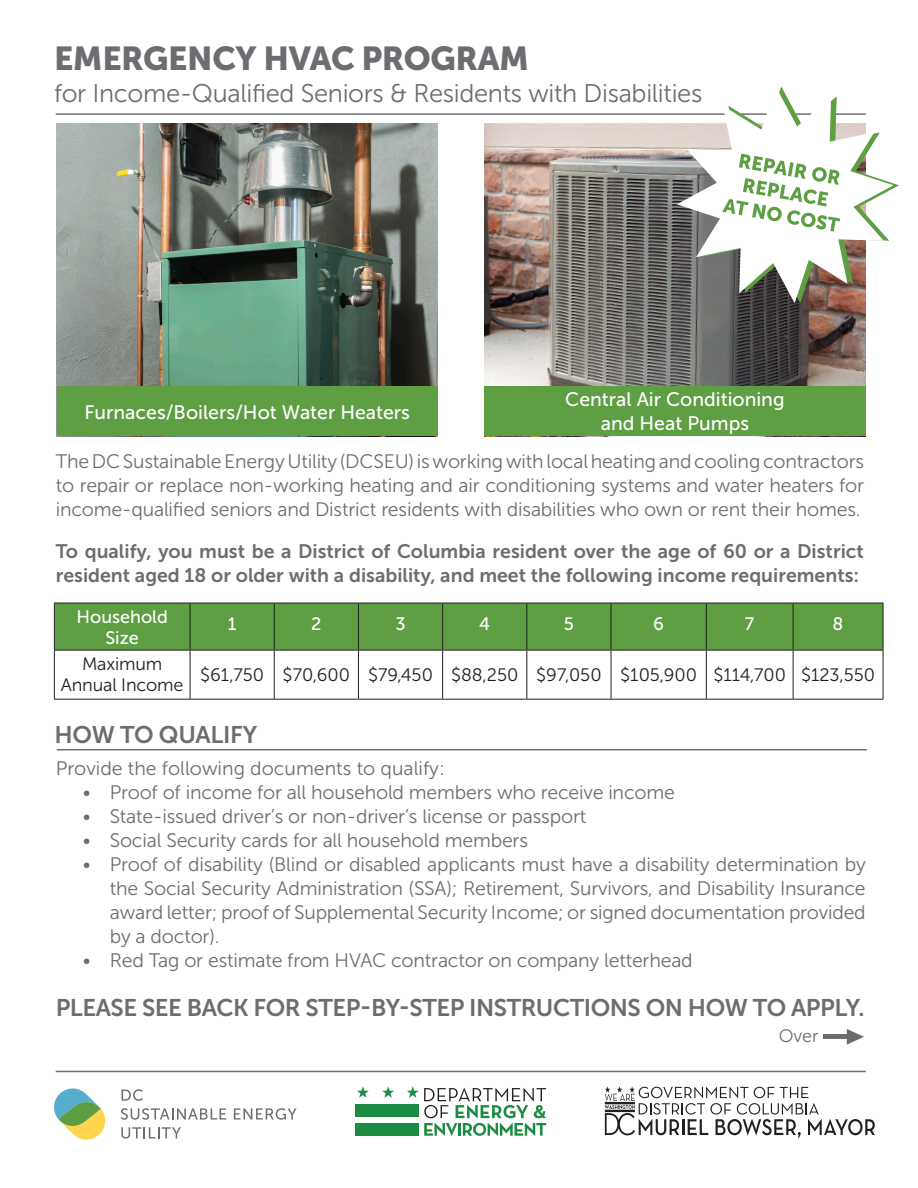
<style>
.page{position:relative;width:918px;height:1188px;background:#fff}
.page>*{position:absolute;margin:0;border:0;box-sizing:border-box;transform-origin:0 0}
.Header_Large_-_green{font:33px "Museo Sans 900";letter-spacing:-.015em;color:#6c6d70}
.Header_Large_-_green-2{font:25.5px "Museo Sans 300";letter-spacing:-.015em;color:#6c6d70}
.Header_Large_-_green-3{font:24px "Museo Sans 700";letter-spacing:-.02em;color:#6c6d70}
.Header_Large_-_green-4{font:19.5px/24px "Museo Sans 300";letter-spacing:-.01em;color:#6c6d70;text-align:justify}
.Header_Large_-_green-5{font:19.5px/24px "Museo Sans 700";color:#6c6d70}
.t1{font:19.5px/23.4px "Museo Sans 500";color:#fff;text-align:center}
.t2{font:18px/21.6px "Museo Sans 300";color:#231f20;text-align:center}
.t3{font:18px/21.6px "Museo Sans 500";color:#fff;text-align:center}
.t4{font:18px "Museo Sans 300";color:#6c6d70}
</style>
<div class="page">
<div style="left:55px;top:604px;width:828px;height:46px;background:#5e9f43"></div>
<hr style="left:54px;top:603px;width:136px;height:1px;background:#231f20">
<hr style="left:54px;top:603px;width:1px;height:47px;background:#231f20">
<hr style="left:190px;top:603px;width:84px;height:1px;background:#231f20">
<hr style="left:190px;top:603px;width:1px;height:47px;background:#231f20">
<hr style="left:274px;top:603px;width:84px;height:1px;background:#231f20">
<hr style="left:274px;top:603px;width:1px;height:47px;background:#231f20">
<hr style="left:358px;top:603px;width:85px;height:1px;background:#231f20">
<hr style="left:358px;top:603px;width:1px;height:47px;background:#231f20">
<hr style="left:443px;top:603px;width:84px;height:1px;background:#231f20">
<hr style="left:442px;top:603px;width:1px;height:47px;background:#231f20">
<hr style="left:527px;top:603px;width:84px;height:1px;background:#231f20">
<hr style="left:526px;top:603px;width:1px;height:47px;background:#231f20">
<hr style="left:611px;top:603px;width:95px;height:1px;background:#231f20">
<hr style="left:611px;top:603px;width:1px;height:47px;background:#231f20">
<hr style="left:706px;top:603px;width:87px;height:1px;background:#231f20">
<hr style="left:706px;top:603px;width:1px;height:47px;background:#231f20">
<hr style="left:793px;top:603px;width:90px;height:1px;background:#231f20">
<hr style="left:793px;top:603px;width:1px;height:47px;background:#231f20">
<hr style="left:883px;top:603px;width:1px;height:47px;background:#231f20">
<hr style="left:54px;top:650px;width:136px;height:1px;background:#231f20">
<hr style="left:54px;top:650px;width:1px;height:49px;background:#231f20">
<hr style="left:190px;top:650px;width:84px;height:1px;background:#231f20">
<hr style="left:190px;top:650px;width:1px;height:49px;background:#231f20">
<hr style="left:274px;top:650px;width:84px;height:1px;background:#231f20">
<hr style="left:274px;top:650px;width:1px;height:49px;background:#231f20">
<hr style="left:358px;top:650px;width:85px;height:1px;background:#231f20">
<hr style="left:358px;top:650px;width:1px;height:49px;background:#231f20">
<hr style="left:443px;top:650px;width:84px;height:1px;background:#231f20">
<hr style="left:442px;top:650px;width:1px;height:49px;background:#231f20">
<hr style="left:527px;top:650px;width:84px;height:1px;background:#231f20">
<hr style="left:526px;top:650px;width:1px;height:49px;background:#231f20">
<hr style="left:611px;top:650px;width:95px;height:1px;background:#231f20">
<hr style="left:611px;top:650px;width:1px;height:49px;background:#231f20">
<hr style="left:706px;top:650px;width:87px;height:1px;background:#231f20">
<hr style="left:706px;top:650px;width:1px;height:49px;background:#231f20">
<hr style="left:793px;top:650px;width:90px;height:1px;background:#231f20">
<hr style="left:793px;top:650px;width:1px;height:49px;background:#231f20">
<hr style="left:883px;top:650px;width:1px;height:49px;background:#231f20">
<hr style="left:54px;top:699px;width:136px;height:1px;background:#231f20">
<hr style="left:190px;top:699px;width:84px;height:1px;background:#231f20">
<hr style="left:274px;top:699px;width:84px;height:1px;background:#231f20">
<hr style="left:358px;top:699px;width:85px;height:1px;background:#231f20">
<hr style="left:443px;top:699px;width:84px;height:1px;background:#231f20">
<hr style="left:527px;top:699px;width:84px;height:1px;background:#231f20">
<hr style="left:611px;top:699px;width:95px;height:1px;background:#231f20">
<hr style="left:706px;top:699px;width:87px;height:1px;background:#231f20">
<hr style="left:793px;top:699px;width:90px;height:1px;background:#231f20">
<div style="left:355px;top:1123px;width:64px;height:13px;background:#1c8c43"></div>
<div style="left:355px;top:1104px;width:64px;height:12px;background:#1c8c43"></div>
<svg style="left:382px;top:1086px;width:12px;height:12px"></svg>
<svg style="left:357px;top:1086px;width:12px;height:12px"></svg>
<svg style="left:407px;top:1086px;width:139px;height:50px"></svg>
<svg style="left:54px;top:1088px;width:51px;height:52px"></svg>
<svg style="left:122px;top:1089px;width:21px;height:12px"></svg>
<svg style="left:121px;top:1108px;width:105px;height:12px"></svg>
<svg style="left:234px;top:1108px;width:63px;height:12px"></svg>
<svg style="left:121px;top:1127px;width:60px;height:12px"></svg>
<hr style="left:57px;top:749px;width:810px;height:1px;background:#6c6d70">
<hr style="left:823px;top:1035px;width:28px;height:4px;background:#6c6d70">
<svg style="left:847px;top:1029px;width:17px;height:16px"></svg>
<img style="left:57px;top:124px;width:381px;height:263px">
<hr style="left:56px;top:113px;width:810px;height:2px;background:#6c6d70">
<hr style="left:56px;top:1071px;width:810px;height:1px;background:#6c6d70">
<img style="left:484px;top:124px;width:382px;height:263px">
<svg style="left:605px;top:1086px;width:270px;height:52px"></svg>
<svg style="left:677px;top:86px;width:217px;height:217px"></svg>
<svg style="left:722px;top:154px;width:118px;height:78px"></svg>
<div style="left:57px;top:387px;width:381px;height:49px;background:#5e9f43"></div>
<div style="left:484px;top:387px;width:382px;height:49px;background:#5e9f43"></div>
<p class="Header_Large_-_green" style="left:54px;top:40px;width:476px">EMERGENCY HVAC PROGRAM</p>
<p class="Header_Large_-_green-2" style="left:54px;top:80px;width:650px">for Income-Qualified Seniors &amp; Residents with Disabilities</p>
<p class="t1" style="left:84px;top:401px;width:327px">Furnaces/Boilers/Hot Water Heaters</p>
<p class="t1" style="left:565px;top:388px;width:221px">Central Air Conditioning and Heat Pumps</p>
<p class="Header_Large_-_green-4" style="left:56px;top:450px;width:810px">The DC Sustainable Energy Utility (DCSEU) is working with local heating and cooling contractors to repair or replace non-working heating and air conditioning systems and water heaters for income-qualified seniors and District residents with disabilities who own or rent their homes.</p>
<p class="Header_Large_-_green-5" style="left:56px;top:540px;width:810px">To qualify, you must be a District of Columbia resident over the age of 60 or a District resident aged 18 or older with a disability, and meet the following income requirements:</p>
<p class="t3" style="left:77px;top:606px;width:93px">Household<br>Size</p>
<p class="t3" style="left:228px;top:613px;width:10px">1</p>
<p class="t3" style="left:311px;top:613px;width:12px">2</p>
<p class="t3" style="left:395px;top:613px;width:12px">3</p>
<p class="t3" style="left:479px;top:613px;width:12px">4</p>
<p class="t3" style="left:564px;top:613px;width:12px">5</p>
<p class="t3" style="left:653px;top:613px;width:12px">6</p>
<p class="t3" style="left:745px;top:613px;width:11px">7</p>
<p class="t3" style="left:833px;top:613px;width:12px">8</p>
<p class="t2" style="left:61px;top:653px;width:124px">Maximum<br>Annual Income</p>
<p class="t2" style="left:200px;top:665px;width:65px">$61,750</p>
<p class="t2" style="left:283px;top:665px;width:69px">$70,600</p>
<p class="t2" style="left:368px;top:665px;width:66px">$79,450</p>
<p class="t2" style="left:451px;top:665px;width:69px">$88,250</p>
<p class="t2" style="left:536px;top:665px;width:67px">$97,050</p>
<p class="t2" style="left:620px;top:665px;width:78px">$105,900</p>
<p class="t2" style="left:713px;top:665px;width:74px">$114,700</p>
<p class="t2" style="left:801px;top:665px;width:76px">$123,550</p>
<p class="Header_Large_-_green-3" style="left:55px;top:722px;width:204px">HOW TO QUALIFY</p>
<p class="Header_Large_-_green-4" style="left:56px;top:757px;width:391px">Provide the following documents to qualify:</p>
<p class="Header_Large_-_green-4" style="left:83px;top:781px;width:594px">• Proof of income for all household members who receive income</p>
<p class="Header_Large_-_green-4" style="left:83px;top:805px;width:505px">• State-issued driver’s or non-driver’s license or passport</p>
<p class="Header_Large_-_green-4" style="left:83px;top:829px;width:447px">• Social Security cards for all household members</p>
<p class="Header_Large_-_green-4" style="left:110px;top:853px;width:758px;text-indent:-27px">• Proof of disability (Blind or disabled applicants must have a disability determination by the Social Security Administration (SSA); Retirement, Survivors, and Disability Insurance award letter; proof of Supplemental Security Income; or signed documentation provided by a doctor).</p>
<p class="Header_Large_-_green-4" style="left:83px;top:949px;width:612px">• Red Tag or estimate from HVAC contractor on company letterhead</p>
<p class="Header_Large_-_green-3" style="left:56px;top:994px;width:810px">PLEASE SEE BACK FOR STEP-BY-STEP INSTRUCTIONS ON HOW TO APPLY.</p>
<p class="t4" style="left:779px;top:1026px;width:41px">Over</p>
</div>
